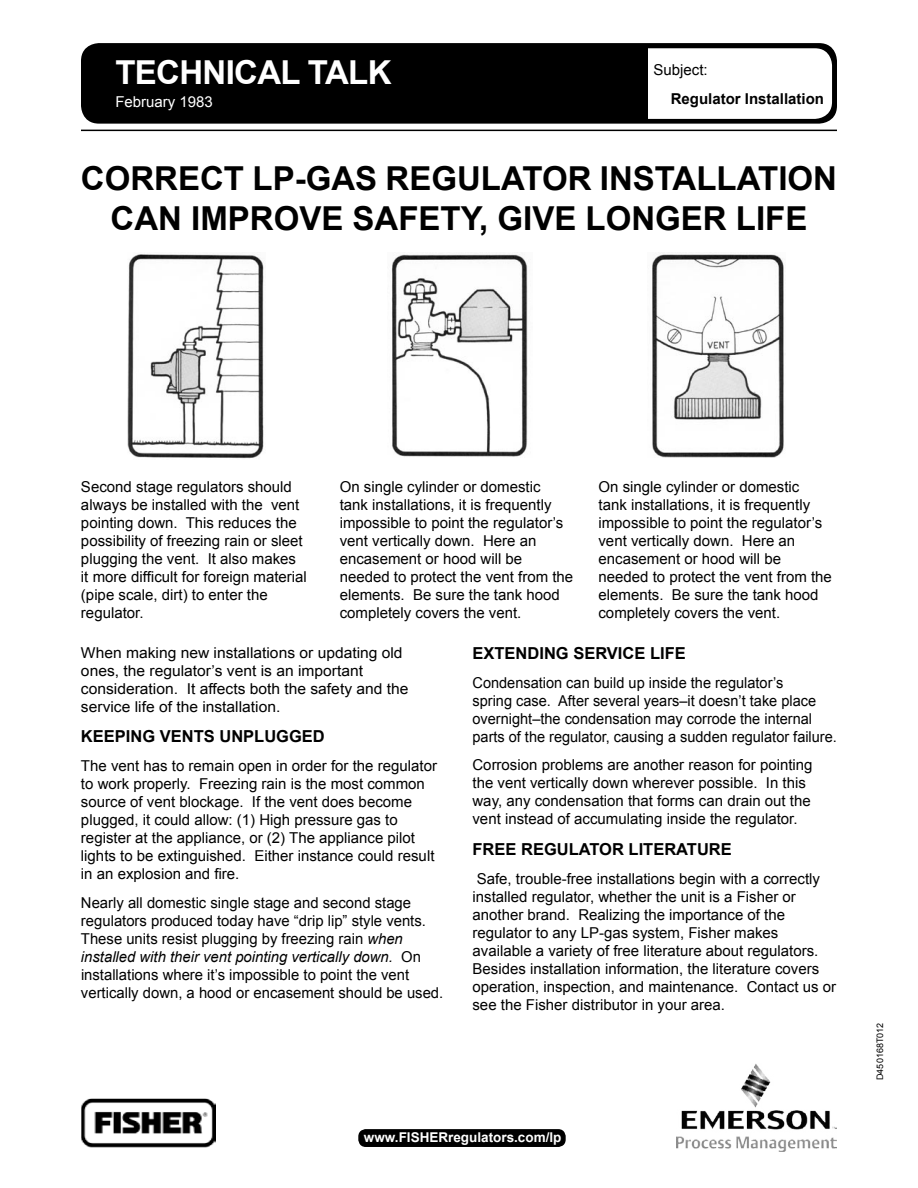
<style>
.page{position:relative;width:918px;height:1188px;background:#fff}
.page>*{position:absolute;margin:0;border:0;box-sizing:border-box;transform-origin:0 0}
.t1{font:700 33px/39.6px "Arial";color:#000;text-align:center}
.t2{font:700 33px "Arial";letter-spacing:-.02em;color:#fff}
.t3{font:700 16.5px "Arial";color:#000}
.t4{font:15px/18px "Arial";color:#000}
.t5{font:15px/18px "Arial";color:#000;scale:1.04 1}
.t6{font:700 15px "Arial";color:#000}
.t7{font:15px "Arial";color:#fff}
.t8{font:700 13.5px "Arial";color:#fff}
.t9{font:9px "Arial";color:#000}
.s1{font-style:italic}
</style>
<div class="page">
<img style="left:677px;top:1064px;width:160px;height:88px">
<img style="left:81px;top:1098px;width:134px;height:50px">
<svg style="left:358px;top:1129px;width:208px;height:17px;background:#050505"></svg>
<hr style="left:81px;top:130px;width:756px;height:1px;background:#000">
<div style="left:81px;top:43px;width:756px;height:81px;background:#000"></div>
<svg style="left:595px;top:46px;width:239px;height:74px"></svg>
<div style="left:576px;top:47px;width:72px;height:73px;background:#000"></div>
<img style="left:127px;top:254px;width:137px;height:205px">
<img style="left:392px;top:254px;width:136px;height:203px">
<img style="left:652px;top:254px;width:132px;height:204px">
<h1 class="t2" style="left:115px;top:51px;width:278px">TECHNICAL TALK</h1>
<p class="t4" style="left:654px;top:61px;width:56px">Subject:</p>
<p class="t7" style="left:115px;top:92px;width:99px">February 1983</p>
<p class="t6" style="left:671px;top:89px;width:155px">Regulator Installation</p>
<h1 class="t1" style="left:81px;top:160px;width:758px">CORRECT LP-GAS REGULATOR INSTALLATION<br>CAN IMPROVE SAFETY, GIVE LONGER LIFE</h1>
<p class="t4" style="left:81px;top:478px;width:227px">Second stage regulators should always be installed with the vent pointing down. This reduces the possibility of freezing rain or sleet plugging the vent. It also makes it more difficult for foreign material (pipe scale, dirt) to enter the regulator.</p>
<p class="t4" style="left:340px;top:478px;width:235px">On single cylinder or domestic<br>tank installations, it is frequently impossible to point the regulator’s vent vertically down. Here an encasement or hood will be needed to protect the vent from the elements. Be sure the tank hood completely covers the vent.</p>
<p class="t4" style="left:598px;top:478px;width:235px">On single cylinder or domestic<br>tank installations, it is frequently impossible to point the regulator’s vent vertically down. Here an encasement or hood will be needed to protect the vent from the elements. Be sure the tank hood completely covers the vent.</p>
<p class="t5" style="left:81px;top:644px;width:316px">When making new installations or updating old ones, the regulator’s vent is an important consideration. It affects both the safety and the service life of the installation.</p>
<p class="t3" style="left:81px;top:726px;width:245px">KEEPING VENTS UNPLUGGED</p>
<p class="t4" style="left:81px;top:757px;width:358px">The vent has to remain open in order for the regulator to work properly. Freezing rain is the most common source of vent blockage. If the vent does become plugged, it could allow: (1) High pressure gas to register at the appliance, or (2) The appliance pilot lights to be extinguished. Either instance could result in an explosion and fire.</p>
<p class="t4" style="left:81px;top:894px;width:364px">Nearly all domestic single stage and second stage regulators produced today have “drip lip” style vents.<br>These units resist plugging by freezing rain <span class="s1">when installed with their vent pointing vertically down.</span> On installations where it’s impossible to point the vent vertically down, a hood or encasement should be used.</p>
<p class="t3" style="left:472px;top:642px;width:215px">EXTENDING SERVICE LIFE</p>
<p class="t4" style="left:472px;top:673px;width:366px">Condensation can build up inside the regulator’s<br>spring case. After several years–it doesn’t take place overnight–the condensation may corrode the internal parts of the regulator, causing a sudden regulator failure.</p>
<p class="t4" style="left:472px;top:756px;width:342px">Corrosion problems are another reason for pointing the vent vertically down wherever possible. In this way, any condensation that forms can drain out the vent instead of accumulating inside the regulator.</p>
<p class="t3" style="left:472px;top:838px;width:261px">FREE REGULATOR LITERATURE</p>
<p class="t4" style="left:472px;top:870px;width:365px">Safe, trouble-free installations begin with a correctly installed regulator, whether the unit is a Fisher or another brand. Realizing the importance of the regulator to any LP-gas system, Fisher makes available a variety of free literature about regulators.<br>Besides installation information, the literature covers operation, inspection, and maintenance. Contact us or see the Fisher distributor in your area.</p>
<p class="t8" style="left:364px;top:1128px;width:199px">www.FISHERregulators.com/lp</p>
<p class="t9" style="left:874px;top:1080px;width:59px;rotate:-90deg">D450168T012</p>
</div>
